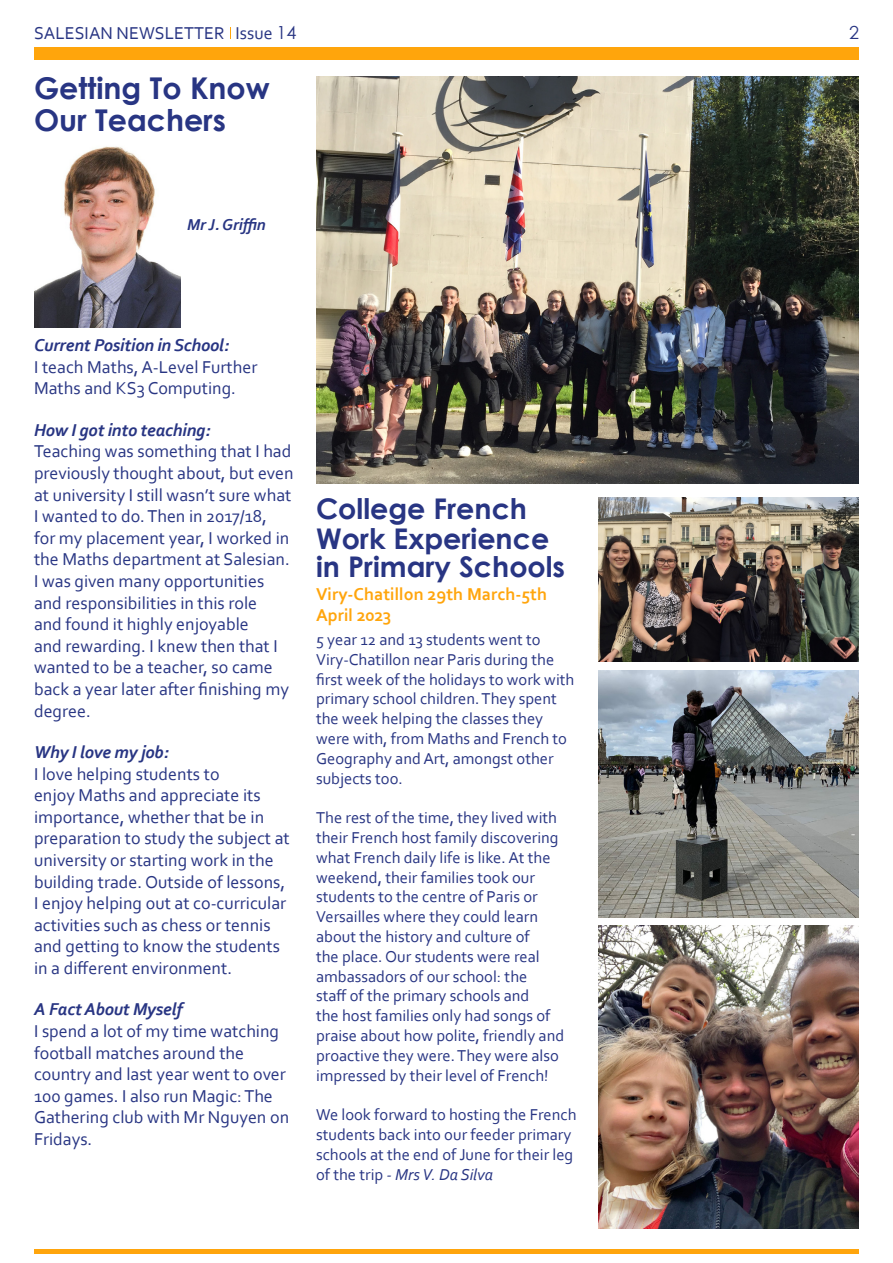
<style>
.page{position:relative;width:893px;height:1263px;background:#fff}
.page>*{position:absolute;margin:0;border:0;box-sizing:border-box;transform-origin:0 0}
.t1{font:700 30px/32.4px "Century Gothic";color:#283583}
.t2{font:700 28.5px/29.2px "Century Gothic";color:#283583}
.t3{font:18px/21.6px "Corbel";color:#283583}
.t4{font:italic 700 18px "Corbel";letter-spacing:-.01em;color:#283583}
.t5{font:700 18px/21px "Corbel";color:#ffa50c}
.t6{font:18px "Century Gothic";color:#283583}
.t7{font:16.5px/19.8px "Corbel";color:#283583}
.t8{font:italic 700 16.5px "Corbel";letter-spacing:-.01em;color:#283583}
.s1{font-family:"Century Gothic"}
.s2{font-style:italic}
</style>
<div class="page">
<div style="left:34px;top:47px;width:825px;height:13px;background:#ffa50c"></div>
<svg style="left:230px;top:27px;width:1px;height:12px"></svg>
<hr style="left:34px;top:1249px;width:825px;height:4px;background:#ffa50c">
<img style="left:34px;top:146px;width:147px;height:181px">
<img style="left:598px;top:670px;width:261px;height:247px">
<img style="left:316px;top:77px;width:543px;height:407px">
<img style="left:598px;top:497px;width:261px;height:165px">
<img style="left:598px;top:926px;width:261px;height:303px">
<p class="t3" style="left:34px;top:22px;width:264px">SALESIAN NEWSLETTER Issue <span class="s1">14</span></p>
<p class="t6" style="left:849px;top:20px;width:11px">2</p>
<h1 class="t1" style="left:34px;top:71px;width:237px">Getting To Know<br>Our Teachers</h1>
<p class="t8" style="left:187px;top:215px;width:80px">Mr J. Griffin</p>
<p class="t4" style="left:34px;top:334px;width:197px">Current Position in School:</p>
<p class="t3" style="left:34px;top:355px;width:225px">I teach Maths, A-Level Further<br>Maths and KS3 Computing.</p>
<p class="t4" style="left:34px;top:418px;width:178px">How I got into teaching:</p>
<p class="t3" style="left:34px;top:440px;width:261px">Teaching was something that I had previously thought about, but even at university I still wasn’t sure what<br>I wanted to do. Then in 2017/18,<br>for my placement year, I worked in the Maths department at Salesian.<br>I was given many opportunities and responsibilities in this role<br>and found it highly enjoyable<br>and rewarding. I knew then that I wanted to be a teacher, so came back a year later after finishing my degree.</p>
<p class="t4" style="left:34px;top:741px;width:136px">Why I love my job:</p>
<p class="t3" style="left:34px;top:762px;width:257px">I love helping students to<br>enjoy Maths and appreciate its importance, whether that be in preparation to study the subject at university or starting work in the building trade. Outside of lessons,<br>I enjoy helping out at co-curricular activities such as chess or tennis and getting to know the students in a different environment.</p>
<p class="t4" style="left:34px;top:998px;width:150px">A Fact About Myself</p>
<p class="t3" style="left:34px;top:1020px;width:257px">I spend a lot of my time watching football matches around the country and last year went to over<br>100 games. I also run Magic: The<br>Gathering club with Mr Nguyen on<br>Fridays.</p>
<h2 class="t2" style="left:316px;top:493px;width:251px">College French<br>Work Experience in Primary Schools</h2>
<p class="t5" style="left:316px;top:583px;width:233px">Viry-Chatillon 29th March-5th<br>April 2023</p>
<p class="t7" style="left:316px;top:629px;width:260px">5 year 12 and 13 students went to<br>Viry-Chatillon near Paris during the first week of the holidays to work with primary school children. They spent the week helping the classes they were with, from Maths and French to<br>Geography and Art, amongst other subjects too.</p>
<p class="t7" style="left:316px;top:807px;width:250px">The rest of the time, they lived with their French host family discovering what French daily life is like. At the weekend, their families took our students to the centre of Paris or Versailles where they could learn about the history and culture of<br>the place. Our students were real ambassadors of our school: the<br>staff of the primary schools and<br>the host families only had songs of praise about how polite, friendly and proactive they were. They were also impressed by their level of French!</p>
<p class="t7" style="left:316px;top:1104px;width:262px">We look forward to hosting the French students back into our feeder primary schools at the end of June for their leg of the trip <span class="s2">- Mrs V. Da Silva</span></p>
</div>
